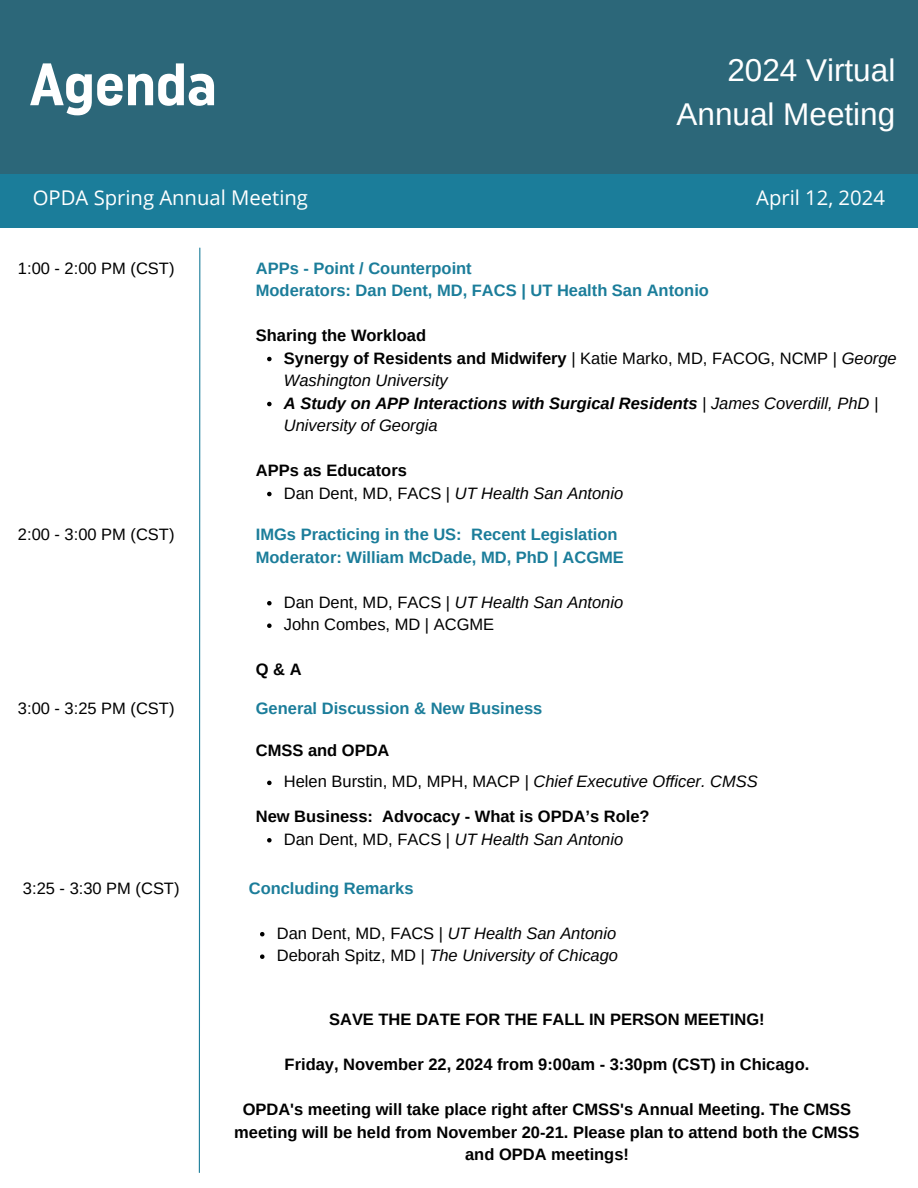
<style>
.page{position:relative;width:918px;height:1188px;background:#fff}
.page>*{position:absolute;margin:0;border:0;box-sizing:border-box;transform-origin:0 0}
.t1{font:59.7px "Uniform Condensed 4";color:#fff}
.t2{font:31.5px/43.8px "Arimo";color:#fff;text-align:right}
.t3{font:20.25px "Open Sans";color:#fff}
.t4{font:700 16.5px/22.5px "Arimo";color:#000}
.t5{font:italic 16.5px "Arimo";color:#000}
.t6{font:700 16.5px/22.5px "Arimo";color:#1b7d9a}
.t7{font:16.5px "Arimo";color:#000}
.t8{font:italic 700 16.5px/22.5px "Arimo";color:#000}
.s1{font-weight:400}
.s2{font-weight:400;font-style:italic}
.s3{font-style:normal}
</style>
<div class="page">
<div style="left:0;top:0;width:918px;height:174px;background:#2c6779"></div>
<div style="left:0;top:174px;width:918px;height:54px;background:#1b7d9a"></div>
<hr style="left:199px;top:248px;width:1px;height:924px;background:#1b7d9a">
<svg style="left:267px;top:357px;width:5px;height:4px"></svg>
<svg style="left:267px;top:402px;width:5px;height:4px"></svg>
<svg style="left:267px;top:492px;width:5px;height:4px"></svg>
<svg style="left:267px;top:601px;width:5px;height:4px"></svg>
<svg style="left:267px;top:623px;width:5px;height:5px"></svg>
<svg style="left:267px;top:781px;width:5px;height:4px"></svg>
<svg style="left:267px;top:838px;width:5px;height:5px"></svg>
<svg style="left:260px;top:932px;width:5px;height:4px"></svg>
<svg style="left:260px;top:954px;width:5px;height:5px"></svg>
<h1 class="t1" style="left:30px;top:57px;width:188px">Agenda</h1>
<h2 class="t2" style="left:677px;top:48px;width:220px">2024 Virtual<br>Annual Meeting</h2>
<h3 class="t3" style="left:33px;top:184px;width:277px">OPDA Spring Annual Meeting</h3>
<h3 class="t3" style="left:756px;top:184px;width:130px">April 12, 2024</h3>
<h5 class="t7" style="left:18px;top:259px;width:158px">1:00 - 2:00 PM (CST)</h5>
<h5 class="t7" style="left:18px;top:525px;width:158px">2:00 - 3:00 PM (CST)</h5>
<h5 class="t6" style="left:256px;top:257px;width:455px">APPs - Point / Counterpoint<br>Moderators: Dan Dent, MD, FACS | UT Health San Antonio</h5>
<h5 class="t4" style="left:256px;top:324px;width:172px">Sharing the Workload</h5>
<h6 class="t4" style="left:284px;top:347px;width:614px">Synergy of Residents and Midwifery <span class="s1">| Katie Marko, MD, FACOG, NCMP |</span> <span class="s2">George<br>Washington University</span></h6>
<h6 class="t8" style="left:284px;top:392px;width:596px">A Study on APP Interactions with Surgical Residents <span class="s1">| James Coverdill, PhD |<br>University of Georgia</span></h6>
<p class="t4" style="left:256px;top:459px;width:153px">APPs as Educators</p>
<p class="t5" style="left:284px;top:484px;width:341px"><span class="s3">Dan Dent, MD, FACS |</span> UT Health San Antonio</p>
<h6 class="t6" style="left:256px;top:523px;width:370px">IMGs Practicing in the US: Recent Legislation<br>Moderator: William McDade, MD, PhD | ACGME</h6>
<p class="t5" style="left:284px;top:593px;width:341px"><span class="s3">Dan Dent, MD, FACS |</span> UT Health San Antonio</p>
<h6 class="t7" style="left:284px;top:615px;width:212px">John Combes, MD | ACGME</h6>
<p class="t4" style="left:256px;top:658px;width:47px">Q &amp; A</p>
<p class="t7" style="left:18px;top:699px;width:158px">3:00 - 3:25 PM (CST)</p>
<h4 class="t6" style="left:256px;top:697px;width:288px">General Discussion &amp; New Business</h4>
<h6 class="t4" style="left:256px;top:739px;width:135px">CMSS and OPDA</h6>
<h6 class="t5" style="left:284px;top:772px;width:475px"><span class="s3">Helen Burstin, MD, MPH, MACP |</span> Chief Executive Officer. CMSS</h6>
<p class="t4" style="left:256px;top:805px;width:395px">New Business: Advocacy - What is OPDA’s Role?</p>
<h6 class="t5" style="left:284px;top:830px;width:341px"><span class="s3">Dan Dent, MD, FACS |</span> UT Health San Antonio</h6>
<p class="t6" style="left:249px;top:877px;width:166px">Concluding Remarks</p>
<h6 class="t5" style="left:277px;top:924px;width:341px"><span class="s3">Dan Dent, MD, FACS |</span> UT Health San Antonio</h6>
<p class="t5" style="left:277px;top:946px;width:343px"><span class="s3">Deborah Spitz, MD</span> | The University of Chicago</p>
<p class="t7" style="left:23px;top:879px;width:158px">3:25 - 3:30 PM (CST)</p>
<h4 class="t4" style="left:329px;top:1008px;width:437px">SAVE THE DATE FOR THE FALL IN PERSON MEETING!</h4>
<h6 class="t4" style="left:285px;top:1053px;width:526px">Friday, November 22, 2024 from 9:00am - 3:30pm (CST) in Chicago.</h6>
<h6 class="t4" style="left:234px;top:1098px;width:627px;text-align:center">OPDA's meeting will take place right after CMSS's Annual Meeting. The CMSS meeting will be held from November 20-21. Please plan to attend both the CMSS and OPDA meetings!</h6>
</div>
